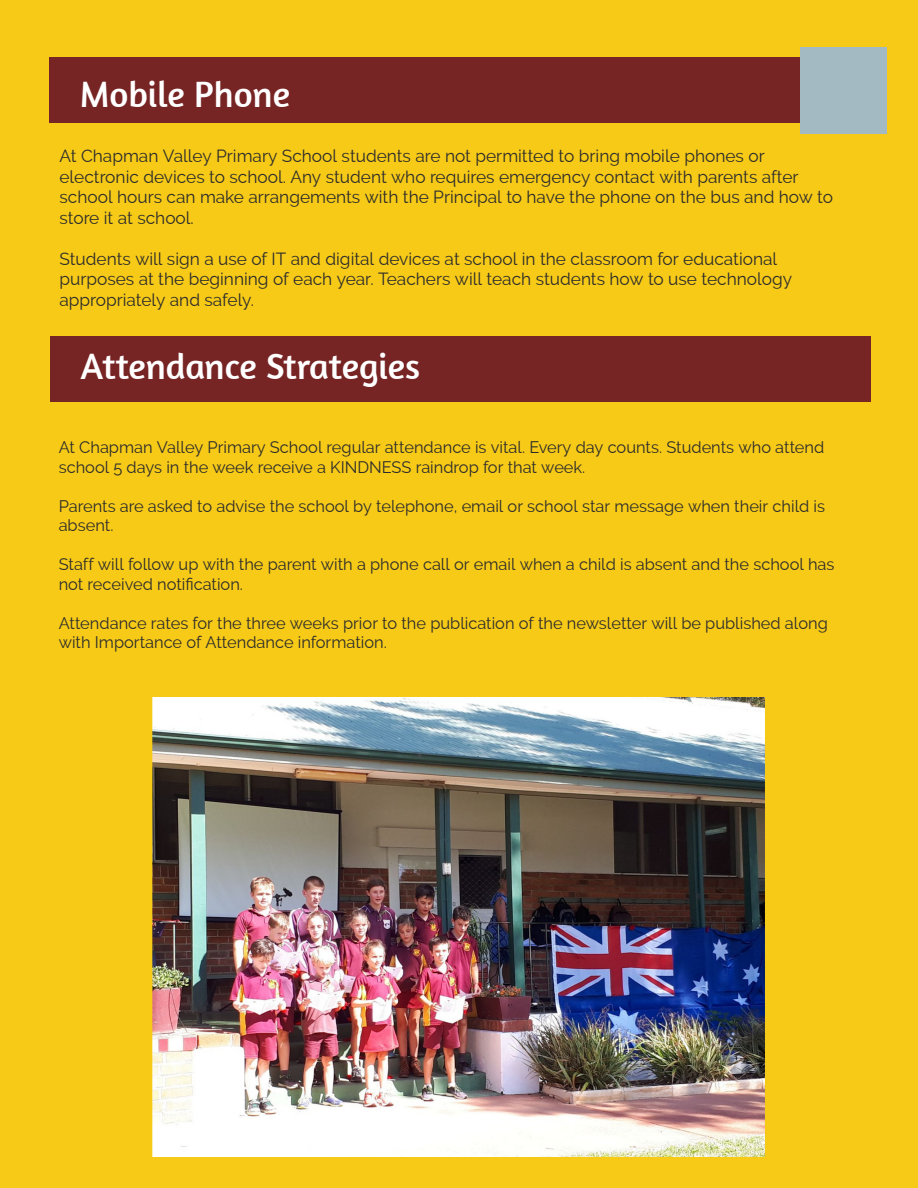
<style>
.page{position:relative;width:918px;height:1188px;background:#f7ca18}
.page>*{position:absolute;margin:0;border:0;box-sizing:border-box;transform-origin:0 0}
.t1{font:36.75px "Amaranth";color:#fff}
.t2{font:17.25px/20.5px "Raleway";color:#2b2b2b}
.t3{font:16.35px/19.5px "Raleway";color:#2b2b2b}
</style>
<div class="page">
<div style="left:49px;top:57px;width:820px;height:66px;background:#772424"></div>
<div style="left:800px;top:48px;width:87px;height:86px;background:#a3bac3"></div>
<div style="left:50px;top:336px;width:821px;height:66px;background:#772424"></div>
<img style="left:153px;top:698px;width:612px;height:459px">
<h1 class="t1" style="left:80px;top:73px;width:212px">Mobile Phone</h1>
<p class="t2" style="left:59px;top:146px;width:775px">At Chapman Valley Primary School students are not permitted to bring mobile phones or electronic devices to school. Any student who requires emergency contact with parents after school hours can make arrangements with the Principal to have the phone on the bus and how to store it at school.</p>
<p class="t2" style="left:59px;top:248px;width:734px">Students will sign a use of IT and digital devices at school in the classroom for educational purposes at the beginning of each year. Teachers will teach students how to use technology appropriately and safely.</p>
<h1 class="t1" style="left:81px;top:345px;width:341px">Attendance Strategies</h1>
<p class="t3" style="left:59px;top:438px;width:767px">At Chapman Valley Primary School regular attendance is vital. Every day counts. Students who attend school 5 days in the week receive a KINDNESS raindrop for that week.</p>
<p class="t3" style="left:59px;top:496px;width:768px">Parents are asked to advise the school by telephone, email or school star message when their child is absent.</p>
<p class="t3" style="left:59px;top:555px;width:777px">Staff will follow up with the parent with a phone call or email when a child is absent and the school has not received notification.</p>
<p class="t3" style="left:59px;top:613px;width:771px">Attendance rates for the three weeks prior to the publication of the newsletter will be published along with Importance of Attendance information.</p>
</div>
